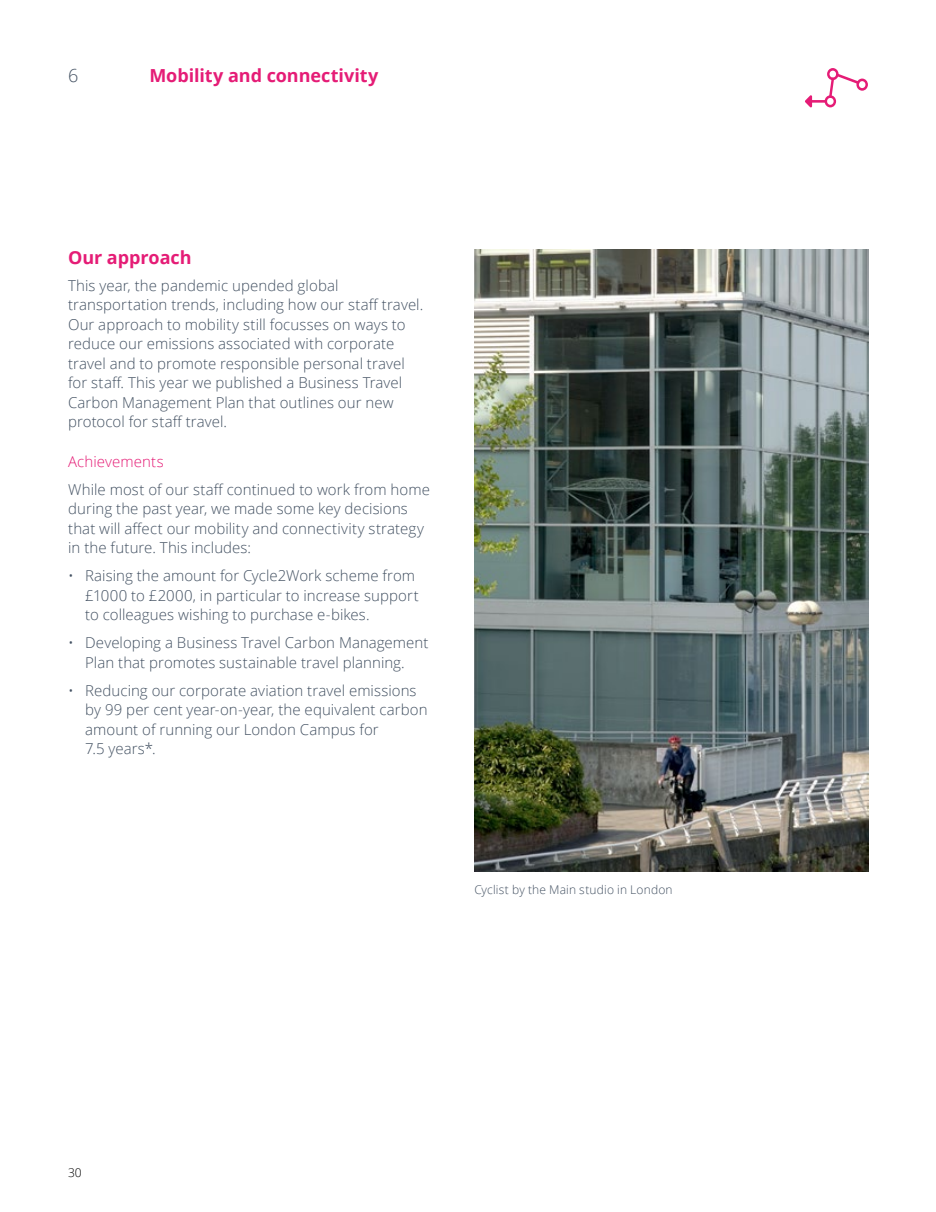
<style>
.page{position:relative;width:936px;height:1212px;background:#fff}
.page>*{position:absolute;margin:0;border:0;box-sizing:border-box;transform-origin:0 0}
.t1{font:700 18px "Open Sans";letter-spacing:-.005em;color:#e51c76}
.t2{font:300 18px "Open Sans";color:#435162}
.t3{font:300 15px/19.5px "Open Sans";letter-spacing:.005em;color:#435162}
.t4{font:300 15px "Open Sans";letter-spacing:.005em;color:#e51c76}
.t5{font:300 12px "Open Sans";letter-spacing:.015em;color:#435162}
.t6{font:300 12px "Open Sans";color:#000}
</style>
<div class="page">
<svg style="left:805px;top:68px;width:62px;height:39px"></svg>
<img style="left:474px;top:249px;width:394px;height:623px">
<p class="t2" style="left:68px;top:63px;width:12px">6</p>
<p class="t1" style="left:149px;top:63px;width:230px">Mobility and connectivity</p>
<p class="t1" style="left:68px;top:244px;width:125px">Our approach</p>
<p class="t3" style="left:68px;top:275px;width:357px">This year, the pandemic upended global transportation trends, including how our staff travel.<br>Our approach to mobility still focusses on ways to reduce our emissions associated with corporate travel and to promote responsible personal travel for staff. This year we published a Business Travel Carbon Management Plan that outlines our new protocol for staff travel.</p>
<p class="t4" style="left:68px;top:451px;width:97px">Achievements</p>
<p class="t3" style="left:68px;top:479px;width:363px">While most of our staff continued to work from home during the past year, we made some key decisions that will affect our mobility and connectivity strategy in the future. This includes:</p>
<p class="t3" style="left:85px;top:566px;width:335px;text-indent:-17px">• Raising the amount for Cycle2Work scheme from £1000 to £2000, in particular to increase support to colleagues wishing to purchase e-bikes.</p>
<p class="t3" style="left:68px;top:633px;width:362px;text-align:center">• Developing a Business Travel Carbon Management<br>Plan that promotes sustainable travel planning.</p>
<p class="t3" style="left:85px;top:680px;width:344px;text-indent:-17px">• Reducing our corporate aviation travel emissions by 99 per cent year-on-year, the equivalent carbon amount of running our London Campus for<br>7.5 years*.</p>
<p class="t5" style="left:474px;top:881px;width:200px">Cyclist by the Main studio in London</p>
<p class="t6" style="left:68px;top:1164px;width:15px">30</p>
</div>
